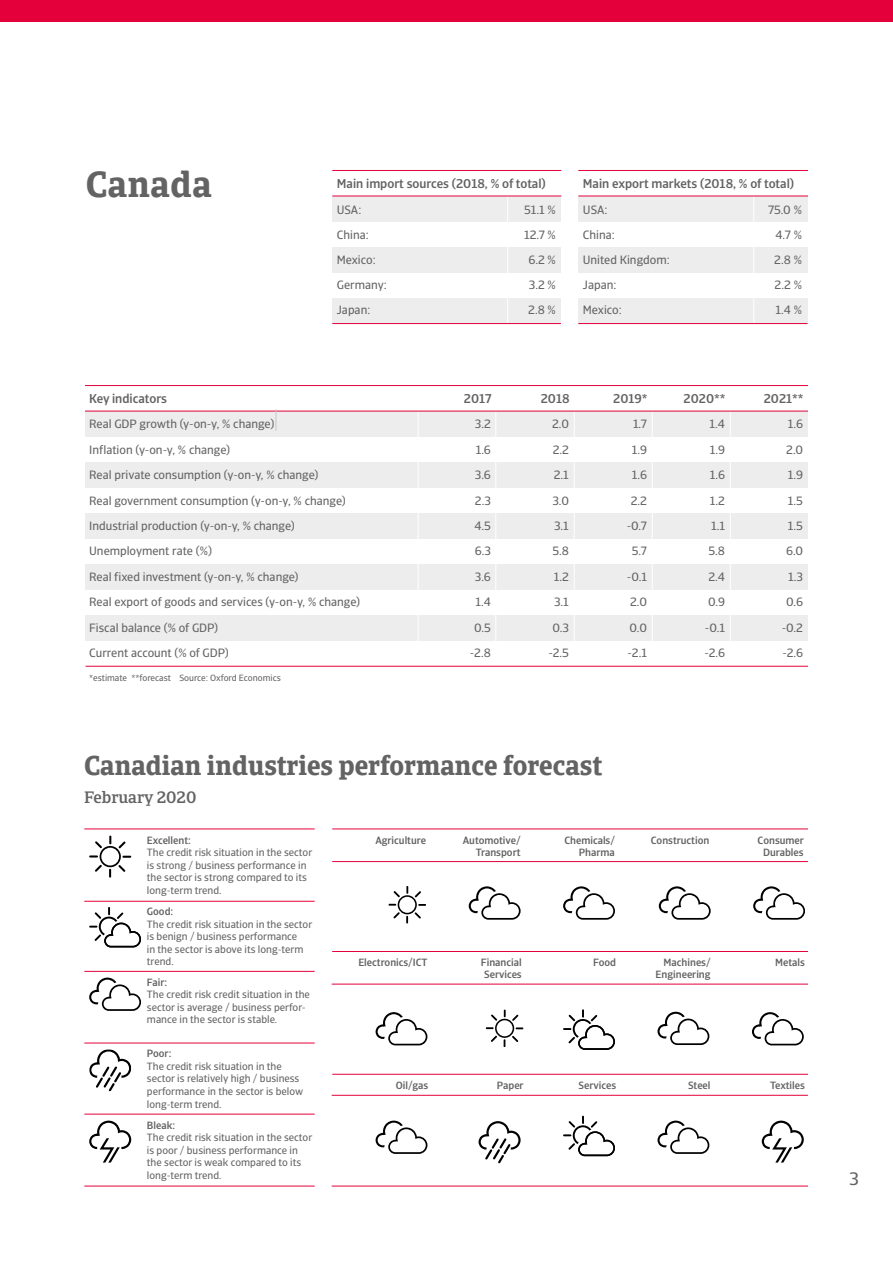
<style>
.page{position:relative;width:893px;height:1263px;background:#fff}
.page>*{position:absolute;margin:0;border:0;box-sizing:border-box;transform-origin:0 0}
.t1{font:700 36px "Catalana";letter-spacing:.015em;color:#646363}
.t2{font:700 27px "Catalana";color:#646363}
.t3{font:18px "Catalana Sans";color:#646363}
.t4{font:500 16.5px "Catalana";color:#646363}
.t5{font:500 12.75px "Catalana Sans";color:#646363}
.t6{font:12px/25.5px "Catalana Sans";color:#646363;text-align:center}
.t7{font:10.5px/12.6px "Catalana Sans";color:#646363}
.t8{font:500 10.5px/12px "Catalana Sans";color:#646363;text-align:right}
.t9{font:9px "Catalana Sans";color:#646363}
</style>
<div class="page">
<div style="left:0;top:0;width:893px;height:21px;background:#e4003a"></div>
<div style="left:85px;top:411px;width:723px;height:25px;background:#ededed"></div>
<div style="left:85px;top:462px;width:723px;height:25px;background:#ededed"></div>
<div style="left:85px;top:513px;width:723px;height:25px;background:#ededed"></div>
<div style="left:85px;top:564px;width:723px;height:25px;background:#ededed"></div>
<div style="left:85px;top:615px;width:723px;height:25px;background:#ededed"></div>
<div style="left:333px;top:247px;width:228px;height:25px;background:#ededed"></div>
<div style="left:333px;top:298px;width:228px;height:26px;background:#ededed"></div>
<div style="left:332px;top:196px;width:229px;height:25px;background:#ededed"></div>
<hr style="left:85px;top:385px;width:723px;height:1px;background:#e4003a">
<hr style="left:332px;top:170px;width:229px;height:1px;background:#e4003a">
<hr style="left:507px;top:196px;width:1px;height:128px;background:#fff">
<hr style="left:332px;top:196px;width:229px;height:1px;background:#e4003a">
<div style="left:579px;top:247px;width:229px;height:25px;background:#ededed"></div>
<div style="left:579px;top:298px;width:229px;height:26px;background:#ededed"></div>
<div style="left:578px;top:196px;width:230px;height:25px;background:#ededed"></div>
<hr style="left:578px;top:170px;width:230px;height:1px;background:#e4003a">
<hr style="left:753px;top:196px;width:1px;height:128px;background:#fff">
<hr style="left:578px;top:196px;width:230px;height:1px;background:#e4003a">
<hr style="left:418px;top:411px;width:1px;height:256px;background:#fff">
<hr style="left:495px;top:411px;width:1px;height:256px;background:#fff">
<hr style="left:574px;top:411px;width:1px;height:256px;background:#fff">
<hr style="left:652px;top:411px;width:1px;height:256px;background:#fff">
<hr style="left:730px;top:411px;width:1px;height:256px;background:#fff">
<hr style="left:332px;top:323px;width:229px;height:1px;background:#e4003a">
<hr style="left:578px;top:323px;width:229px;height:1px;background:#e4003a">
<hr style="left:85px;top:411px;width:723px;height:1px;background:#e4003a">
<hr style="left:86px;top:666px;width:722px;height:1px;background:#e4003a">
<svg style="left:276px;top:409px;width:1px;height:22px"></svg>
<svg style="left:376px;top:1121px;width:51px;height:33px"></svg>
<svg style="left:658px;top:1121px;width:51px;height:33px"></svg>
<svg style="left:479px;top:1121px;width:41px;height:42px"></svg>
<svg style="left:563px;top:1009px;width:52px;height:41px"></svg>
<svg style="left:469px;top:886px;width:51px;height:34px"></svg>
<svg style="left:752px;top:1012px;width:52px;height:33px"></svg>
<svg style="left:658px;top:1012px;width:51px;height:33px"></svg>
<svg style="left:376px;top:1012px;width:51px;height:33px"></svg>
<svg style="left:89px;top:907px;width:52px;height:40px"></svg>
<svg style="left:89px;top:978px;width:52px;height:33px"></svg>
<svg style="left:89px;top:1049px;width:42px;height:42px"></svg>
<svg style="left:89px;top:1121px;width:42px;height:41px"></svg>
<svg style="left:89px;top:836px;width:42px;height:41px"></svg>
<hr style="left:84px;top:828px;width:231px;height:1px;background:#e4003a">
<hr style="left:84px;top:901px;width:231px;height:1px;background:#e4003a">
<hr style="left:84px;top:971px;width:231px;height:1px;background:#e4003a">
<hr style="left:84px;top:1043px;width:231px;height:1px;background:#e4003a">
<hr style="left:84px;top:1114px;width:231px;height:1px;background:#e4003a">
<hr style="left:84px;top:1186px;width:231px;height:1px;background:#e4003a">
<hr style="left:332px;top:828px;width:476px;height:1px;background:#e4003a">
<hr style="left:332px;top:861px;width:476px;height:1px;background:#e4003a">
<hr style="left:332px;top:951px;width:476px;height:1px;background:#e4003a">
<hr style="left:332px;top:984px;width:476px;height:1px;background:#e4003a">
<hr style="left:332px;top:1074px;width:476px;height:1px;background:#e4003a">
<hr style="left:332px;top:1095px;width:476px;height:1px;background:#e4003a">
<hr style="left:332px;top:1186px;width:476px;height:1px;background:#e4003a">
<svg style="left:388px;top:886px;width:38px;height:38px"></svg>
<svg style="left:563px;top:886px;width:52px;height:34px"></svg>
<svg style="left:659px;top:886px;width:52px;height:34px"></svg>
<svg style="left:753px;top:886px;width:52px;height:34px"></svg>
<svg style="left:486px;top:1009px;width:37px;height:38px"></svg>
<svg style="left:563px;top:1116px;width:52px;height:40px"></svg>
<svg style="left:762px;top:1121px;width:42px;height:41px"></svg>
<h1 class="t1" style="left:86px;top:162px;width:127px">Canada</h1>
<p class="t5" style="left:583px;top:175px;width:213px">Main export markets (2018, % of total)</p>
<p class="t5" style="left:337px;top:175px;width:210px">Main import sources (2018, % of total)</p>
<p class="t6" style="left:337px;top:197px;width:26px">USA:</p>
<p class="t6" style="left:524px;top:197px;width:33px">51.1 %</p>
<p class="t6" style="left:337px;top:222px;width:33px">China:</p>
<p class="t6" style="left:524px;top:222px;width:33px">12.7 %</p>
<p class="t6" style="left:337px;top:247px;width:40px">Mexico:</p>
<p class="t6" style="left:528px;top:247px;width:29px">6.2 %</p>
<p class="t6" style="left:337px;top:272px;width:51px">Germany:</p>
<p class="t6" style="left:529px;top:272px;width:29px">3.2 %</p>
<p class="t6" style="left:337px;top:297px;width:35px">Japan:</p>
<p class="t6" style="left:528px;top:297px;width:29px">2.8 %</p>
<p class="t6" style="left:583px;top:197px;width:26px">USA:</p>
<p class="t6" style="left:768px;top:197px;width:35px">75.0 %</p>
<p class="t6" style="left:583px;top:222px;width:33px">China:</p>
<p class="t6" style="left:775px;top:222px;width:28px">4.7 %</p>
<p class="t6" style="left:583px;top:247px;width:88px">United Kingdom:</p>
<p class="t6" style="left:774px;top:247px;width:29px">2.8 %</p>
<p class="t6" style="left:583px;top:272px;width:35px">Japan:</p>
<p class="t6" style="left:775px;top:272px;width:29px">2.2 %</p>
<p class="t6" style="left:583px;top:297px;width:40px">Mexico:</p>
<p class="t6" style="left:775px;top:297px;width:28px">1.4 %</p>
<p class="t5" style="left:89px;top:391px;width:79px">Key indicators</p>
<p class="t6" style="left:89px;top:411px;width:272px;text-align:left">Real GDP growth (y-on-y, % change)<br>Inflation (y-on-y, % change)<br>Real private consumption (y-on-y, % change)<br>Real government consumption (y-on-y, % change)<br>Industrial production (y-on-y, % change)<br>Unemployment rate (%)<br>Real fixed investment (y-on-y, % change)<br>Real export of goods and services (y-on-y, % change)<br>Fiscal balance (% of GDP)<br>Current account (% of GDP)</p>
<p class="t9" style="left:89px;top:673px;width:193px">*estimate **forecast Source: Oxford Economics</p>
<p class="t5" style="left:464px;top:391px;width:29px">2017</p>
<p class="t6" style="left:470px;top:411px;width:22px">3.2<br>1.6<br>3.6<br>2.3<br>4.5<br>6.3<br>3.6<br>1.4<br>0.5 -2.8</p>
<p class="t5" style="left:541px;top:391px;width:30px">2018</p>
<p class="t6" style="left:548px;top:411px;width:22px">2.0<br>2.2<br>2.1<br>3.0<br>3.1<br>5.8<br>1.2<br>3.1<br>0.3 -2.5</p>
<p class="t5" style="left:613px;top:391px;width:36px">2019*</p>
<p class="t6" style="left:627px;top:411px;width:22px">1.7<br>1.9<br>1.6<br>2.2 -0.7<br>5.7 -0.1<br>2.0<br>0.0 -2.1</p>
<p class="t5" style="left:684px;top:391px;width:44px">2020**</p>
<p class="t6" style="left:704px;top:411px;width:22px">1.4<br>1.9<br>1.6<br>1.2<br>1.1<br>5.8<br>2.4<br>0.9 -0.1 -2.6</p>
<p class="t5" style="left:764px;top:391px;width:41px">2021**</p>
<p class="t6" style="left:782px;top:411px;width:23px">1.6<br>2.0<br>1.9<br>1.5<br>1.5<br>6.0<br>1.3<br>0.6 -0.2 -2.6</p>
<h2 class="t2" style="left:84px;top:749px;width:520px">Canadian industries performance forecast</h2>
<h3 class="t4" style="left:84px;top:787px;width:114px">February 2020</h3>
<p class="t8" style="left:375px;top:834px;width:52px">Agriculture</p>
<p class="t8" style="left:463px;top:834px;width:59px">Automotive/<br>Transport</p>
<p class="t8" style="left:564px;top:834px;width:52px">Chemicals/<br>Pharma</p>
<p class="t8" style="left:651px;top:834px;width:60px">Construction</p>
<p class="t8" style="left:758px;top:834px;width:48px;line-height:12.6px;text-align:center">Consumer<br>Durables</p>
<p class="t8" style="left:147px;top:834px;width:46px">Excellent:</p>
<p class="t7" style="left:147px;top:846px;width:167px">The credit risk situation in the sector is strong / business performance in the sector is strong compared to its long-term trend.</p>
<p class="t8" style="left:147px;top:905px;width:28px">Good:</p>
<p class="t7" style="left:147px;top:918px;width:167px">The credit risk situation in the sector is benign / business performance<br>in the sector is above its long-term trend.</p>
<p class="t8" style="left:147px;top:976px;width:22px">Fair:</p>
<p class="t7" style="left:147px;top:988px;width:165px">The credit risk credit situation in the sector is average / business perfor&shy;mance in the sector is stable.</p>
<p class="t8" style="left:147px;top:1048px;width:26px">Poor:</p>
<p class="t7" style="left:147px;top:1060px;width:158px">The credit risk situation in the sector is relatively high / business performance in the sector is below long-term trend.</p>
<p class="t8" style="left:147px;top:1119px;width:30px">Bleak:</p>
<p class="t7" style="left:147px;top:1131px;width:167px">The credit risk situation in the sector is poor / business performance in the sector is weak compared to its long-term trend.</p>
<p class="t8" style="left:358px;top:956px;width:71px">Electronics/ICT</p>
<p class="t8" style="left:481px;top:956px;width:42px;text-align:center">Financial<br>Services</p>
<p class="t8" style="left:593px;top:956px;width:24px">Food</p>
<p class="t8" style="left:656px;top:956px;width:57px">Machines/<br>Engineering</p>
<p class="t8" style="left:775px;top:956px;width:31px">Metals</p>
<p class="t8" style="left:396px;top:1079px;width:34px">Oil/gas</p>
<p class="t8" style="left:497px;top:1079px;width:28px">Paper</p>
<p class="t8" style="left:579px;top:1079px;width:39px">Services</p>
<p class="t8" style="left:688px;top:1079px;width:24px">Steel</p>
<p class="t8" style="left:770px;top:1079px;width:36px">Textiles</p>
<h3 class="t3" style="left:849px;top:1168px;width:11px">3</h3>
</div>
